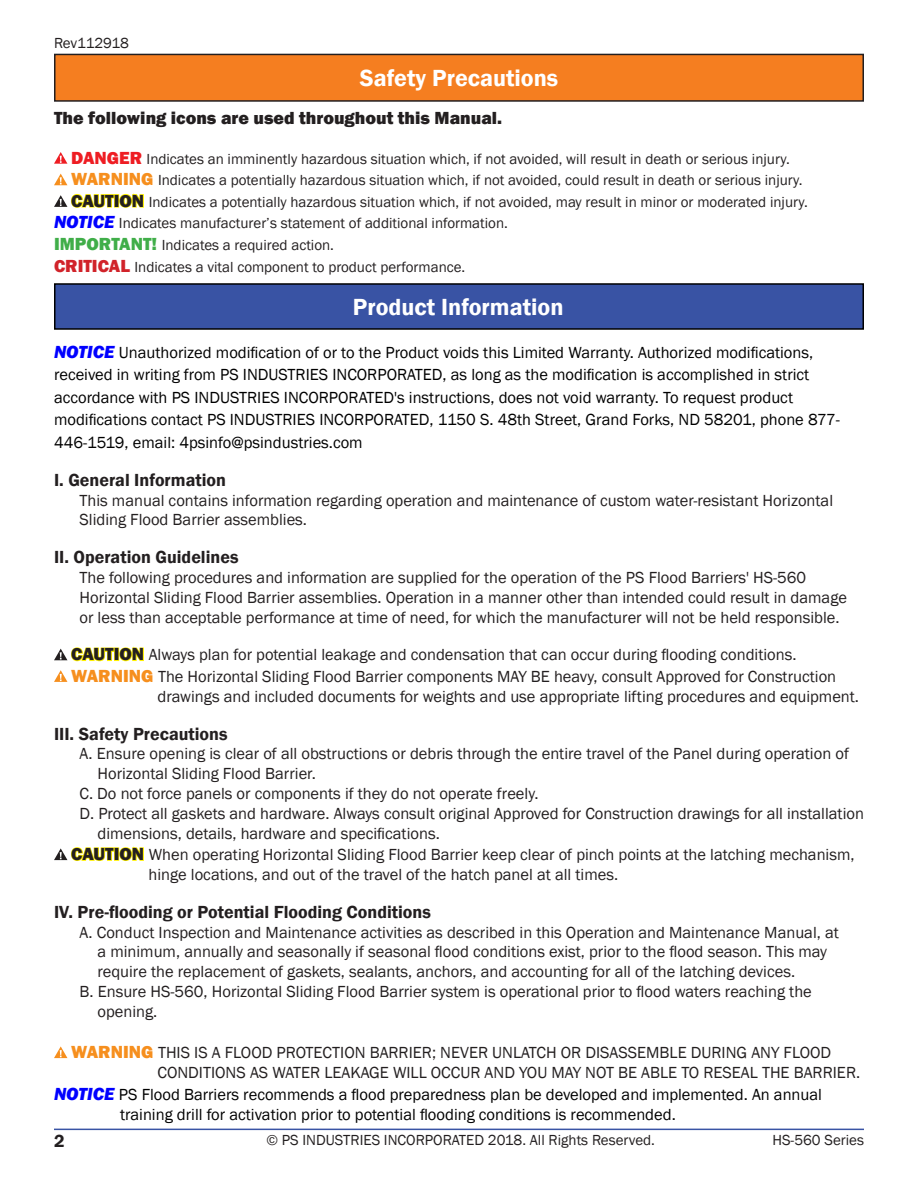
<style>
.page{position:relative;width:918px;height:1188px;background:#fff}
.page>*{position:absolute;margin:0;border:0;box-sizing:border-box;transform-origin:0 0}
.t1{font:600 24px "Franklin Gothic";color:#fff}
.t2{font:600 18px "Franklin Gothic";color:#231f20}
.t3{font:800 18px "Franklin Gothic";color:#231f20}
.t4{font:16.5px/19.8px "Franklin Gothic";color:#231f20}
.t5{font:16.5px/22.5px "Franklin Gothic";color:#000}
.t6{font:15px "Franklin Gothic";color:#231f20}
.s1{font-weight:800;font-size:18px;color:#ee1d23}
.s2{font-weight:800;font-size:18px;color:#f68f1e}
.s3{font-weight:800;font-size:18px}
.s4{font-weight:800;font-style:italic;font-size:18px;color:#00f}
.s5{font-weight:800;font-size:18px;color:#40ae49}
.s6{font-weight:800;font-size:18px;color:#d1232a}
</style>
<div class="page">
<hr style="left:54px;top:1129px;width:810px;height:1px;background:#3954a5">
<svg style="left:54px;top:646px;width:90px;height:36px"></svg>
<svg style="left:54px;top:846px;width:90px;height:15px"></svg>
<svg style="left:54px;top:1046px;width:13px;height:12px"></svg>
<div style="left:54px;top:283px;width:810px;height:47px;background:#3953a4;border:2px solid #000"></div>
<svg style="left:54px;top:152px;width:13px;height:12px"></svg>
<svg style="left:54px;top:174px;width:90px;height:34px"></svg>
<div style="left:55px;top:54px;width:808px;height:47px;background:#f57e20"></div>
<div style="left:54px;top:54px;width:810px;height:48px;border:2px solid #231f20"></div>
<p class="t6" style="left:54px;top:34px;width:77px">Rev112918</p>
<p class="t1" style="left:360px;top:63px;width:200px">Safety Precautions</p>
<p class="t3" style="left:54px;top:106px;width:450px">The following icons are used throughout this Manual.</p>
<p class="t6" style="left:71px;top:149px;width:720px"><span class="s1">DANGER</span> Indicates an imminently hazardous situation which, if not avoided, will result in death or serious injury.</p>
<p class="t6" style="left:71px;top:171px;width:733px"><span class="s2">WARNING</span> Indicates a potentially hazardous situation which, if not avoided, could result in death or serious injury.</p>
<p class="t6" style="left:71px;top:193px;width:738px"><span class="s3">CAUTION</span> Indicates a potentially hazardous situation which, if not avoided, may result in minor or moderated injury.</p>
<p class="t6" style="left:54px;top:214px;width:455px"><span class="s4">NOTICE</span> Indicates manufacturer’s statement of additional information.</p>
<p class="t6" style="left:54px;top:236px;width:282px"><span class="s5">IMPORTANT!</span> Indicates a required action.</p>
<p class="t6" style="left:54px;top:257px;width:413px"><span class="s6">CRITICAL</span> Indicates a vital component to product performance.</p>
<p class="t1" style="left:353px;top:292px;width:212px">Product Information</p>
<p class="t5" style="left:54px;top:342px;width:788px"><span class="s4">NOTICE</span> Unauthorized modification of or to the Product voids this Limited Warranty. Authorized modifications, received in writing from PS INDUSTRIES INCORPORATED, as long as the modification is accomplished in strict accordance with PS INDUSTRIES INCORPORATED's instructions, does not void warranty. To request product modifications contact PS INDUSTRIES INCORPORATED, 1150 S. 48th Street, Grand Forks, ND 58201, phone 877- 446-1519, email: 4psinfo@psindustries.com</p>
<p class="t2" style="left:54px;top:469px;width:174px">I. General Information</p>
<p class="t4" style="left:80px;top:490px;width:755px">This manual contains information regarding operation and maintenance of custom water-resistant Horizontal<br>Sliding Flood Barrier assemblies.</p>
<p class="t2" style="left:54px;top:546px;width:186px">II. Operation Guidelines</p>
<p class="t4" style="left:80px;top:568px;width:769px">The following procedures and information are supplied for the operation of the PS Flood Barriers' HS-560<br>Horizontal Sliding Flood Barrier assemblies. Operation in a manner other than intended could result in damage or less than acceptable performance at time of need, for which the manufacturer will not be held responsible.</p>
<p class="t4" style="left:71px;top:645px;width:727px"><span class="s3">CAUTION</span> Always plan for potential leakage and condensation that can occur during flooding conditions.</p>
<p class="t4" style="left:158px;top:667px;width:703px;text-indent:-86px"><span class="s2">WARNING</span> The Horizontal Sliding Flood Barrier components MAY BE heavy, consult Approved for Construction drawings and included documents for weights and use appropriate lifting procedures and equipment.</p>
<p class="t2" style="left:54px;top:722px;width:175px">III. Safety Precautions</p>
<p class="t4" style="left:98px;top:744px;width:753px;text-indent:-18px">A. Ensure opening is clear of all obstructions or debris through the entire travel of the Panel during operation of<br>Horizontal Sliding Flood Barrier.</p>
<p class="t4" style="left:80px;top:784px;width:461px">C. Do not force panels or components if they do not operate freely.</p>
<p class="t4" style="left:98px;top:804px;width:768px;text-indent:-18px">D. Protect all gaskets and hardware. Always consult original Approved for Construction drawings for all installation dimensions, details, hardware and specifications.</p>
<p class="t4" style="left:148px;top:845px;width:708px;text-indent:-77px"><span class="s3">CAUTION</span> When operating Horizontal Sliding Flood Barrier keep clear of pinch points at the latching mechanism, hinge locations, and out of the travel of the hatch panel at all times.</p>
<p class="t2" style="left:54px;top:901px;width:379px">IV. Pre-flooding or Potential Flooding Conditions</p>
<p class="t4" style="left:98px;top:922px;width:743px;text-indent:-18px">A. Conduct Inspection and Maintenance activities as described in this Operation and Maintenance Manual, at a minimum, annually and seasonally if seasonal flood conditions exist, prior to the flood season. This may require the replacement of gaskets, sealants, anchors, and accounting for all of the latching devices.</p>
<p class="t4" style="left:98px;top:982px;width:716px;text-indent:-18px">B. Ensure HS-560, Horizontal Sliding Flood Barrier system is operational prior to flood waters reaching the opening.</p>
<p class="t4" style="left:158px;top:1043px;width:704px;text-indent:-86px"><span class="s2">WARNING</span> THIS IS A FLOOD PROTECTION BARRIER; NEVER UNLATCH OR DISASSEMBLE DURING ANY FLOOD<br>CONDITIONS AS WATER LEAKAGE WILL OCCUR AND YOU MAY NOT BE ABLE TO RESEAL THE BARRIER.</p>
<p class="t5" style="left:120px;top:1085px;width:704px;line-height:19.8px;text-indent:-66px"><span class="s4">NOTICE</span> PS Flood Barriers recommends a flood preparedness plan be developed and implemented. An annual training drill for activation prior to potential flooding conditions is recommended.</p>
<p class="t2" style="left:54px;top:1130px;width:12px">2</p>
<p class="t6" style="left:267px;top:1130px;width:390px">© PS INDUSTRIES INCORPORATED 2018. All Rights Reserved.</p>
<p class="t6" style="left:772px;top:1130px;width:93px">HS-560 Series</p>
</div>
